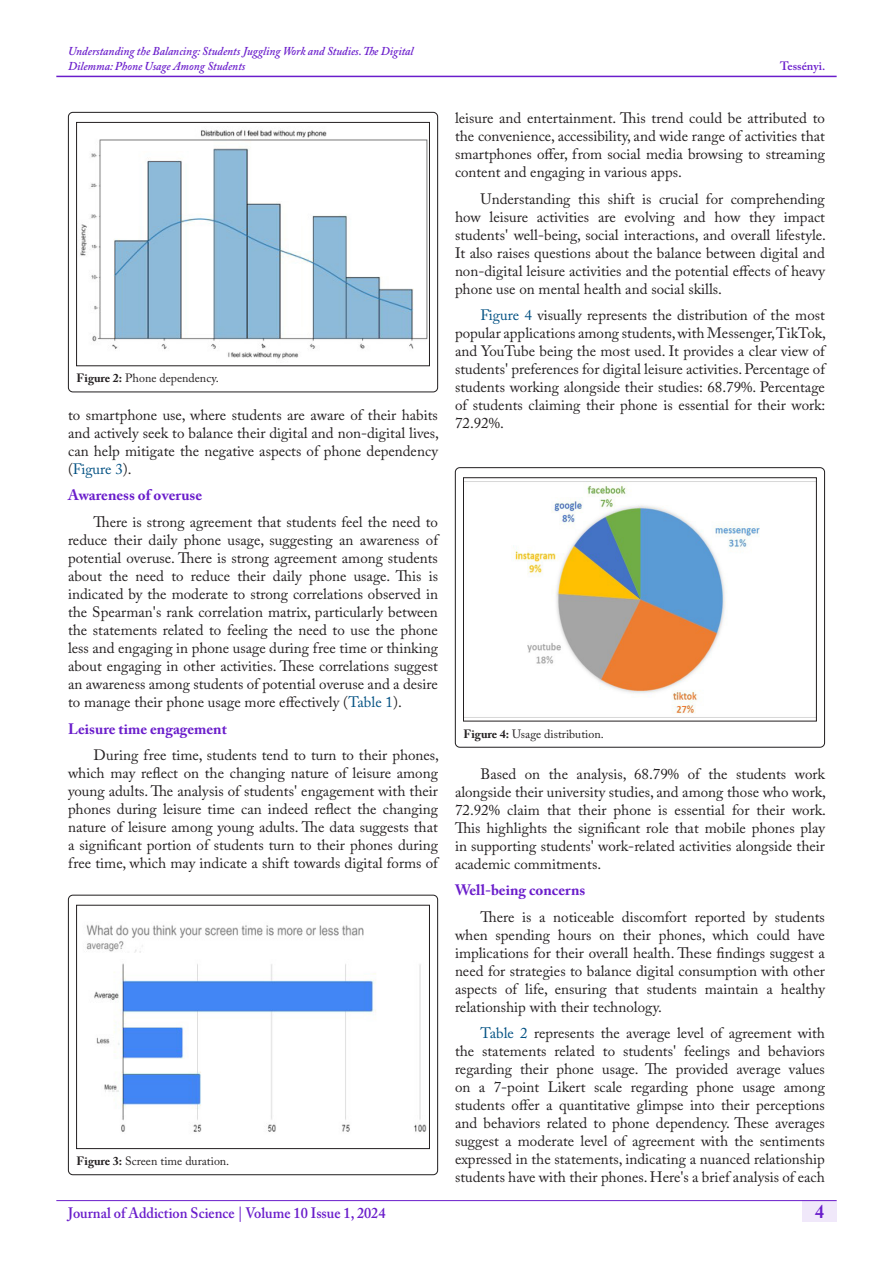
<style>
.page{position:relative;width:893px;height:1263px;background:#fff}
.page>*{position:absolute;margin:0;border:0;box-sizing:border-box;transform-origin:0 0}
.t1{font:700 19.5px "Adobe Caslon Pro";color:#6a1dcb;scale:.9 1}
.NewPara{font:15px/18px "Adobe Caslon Pro";color:#231f20;text-align:justify}
.Heading-02{font:700 15px "Adobe Caslon Pro";color:#6a1dcb}
.t2{font:600 15px "Adobe Caslon Pro";color:#6a1dcb;scale:.95 1}
.t3{font:italic 600 12px/14.4px "Adobe Caslon Pro";color:#6a1dcb;scale:.95 1}
.t4{font:12px "Adobe Caslon Pro";color:#231f20}
.t5{font:600 12px "Adobe Caslon Pro";color:#6a1dcb}
.s1{font-weight:700}
.s2{color:#005082}
</style>
<div class="page">
<div style="left:802px;top:1200px;width:35px;height:21px;background:#f0e8fa"></div>
<hr style="left:56px;top:1200px;width:781px;height:1px;background:#6a1dcb">
<hr style="left:56px;top:76px;width:781px;height:1px;background:#6a1dcb">
<div style="left:68px;top:112px;width:370px;height:280px;border:1px solid #201d1e;border-radius:4px"></div>
<img style="left:80px;top:130px;width:347px;height:229px">
<div style="left:68px;top:895px;width:370px;height:280px;border:1px solid #201d1e;border-radius:4px"></div>
<img style="left:86px;top:925px;width:341px;height:207px">
<div style="left:455px;top:467px;width:370px;height:281px;border:1px solid #201d1e;border-radius:4px"></div>
<img style="left:511px;top:485px;width:249px;height:229px">
<p class="t3" style="left:68px;top:44px;width:365px">Understanding the Balancing: Students Juggling Work and Studies. The Digital<br>Dilemma: Phone Usage Among Students</p>
<p class="t5" style="left:780px;top:59px;width:47px">Tessényi.</p>
<p class="t4" style="left:77px;top:371px;width:144px"><span class="s1">Figure 2:</span> Phone dependency.</p>
<p class="NewPara" style="left:68px;top:406px;width:372px">to smartphone use, where students are aware of their habits and actively seek to balance their digital and non-digital lives, can help mitigate the negative aspects of phone dependency (<span class="s2">Figure 3</span>).</p>
<p class="Heading-02" style="left:68px;top:486px;width:136px">Awareness of overuse</p>
<p class="NewPara" style="left:68px;top:513px;width:371px;text-indent:26px">There is strong agreement that students feel the need to reduce their daily phone usage, suggesting an awareness of potential overuse. There is strong agreement among students about the need to reduce their daily phone usage. This is indicated by the moderate to strong correlations observed in the Spearman's rank correlation matrix, particularly between the statements related to feeling the need to use the phone less and engaging in phone usage during free time or thinking about engaging in other activities. These correlations suggest an awareness among students of potential overuse and a desire to manage their phone usage more effectively (<span class="s2">Table 1</span>).</p>
<p class="Heading-02" style="left:68px;top:719px;width:160px">Leisure time engagement</p>
<p class="NewPara" style="left:68px;top:746px;width:372px;text-indent:26px">During free time, students tend to turn to their phones, which may reflect on the changing nature of leisure among young adults. The analysis of students' engagement with their phones during leisure time can indeed reflect the changing nature of leisure among young adults. The data suggests that a significant portion of students turn to their phones during free time, which may indicate a shift towards digital forms of</p>
<p class="t4" style="left:77px;top:1154px;width:154px"><span class="s1">Figure 3:</span> Screen time duration.</p>
<p class="NewPara" style="left:455px;top:109px;width:371px">leisure and entertainment. This trend could be attributed to the convenience, accessibility, and wide range of activities that smartphones offer, from social media browsing to streaming content and engaging in various apps.</p>
<p class="NewPara" style="left:455px;top:189px;width:372px;text-indent:26px">Understanding this shift is crucial for comprehending how leisure activities are evolving and how they impact students' well-being, social interactions, and overall lifestyle.<br>It also raises questions about the balance between digital and non-digital leisure activities and the potential effects of heavy phone use on mental health and social skills.</p>
<p class="NewPara" style="left:455px;top:306px;width:372px;text-indent:26px"><span class="s2">Figure 4</span> visually represents the distribution of the most popular applications among students, with Messenger, TikTok, and YouTube being the most used. It provides a clear view of students' preferences for digital leisure activities. Percentage of students working alongside their studies: 68.79%. Percentage of students claiming their phone is essential for their work:<br>72.92%.</p>
<p class="t4" style="left:463px;top:726px;width:142px"><span class="s1">Figure 4:</span> Usage distribution.</p>
<p class="NewPara" style="left:455px;top:764px;width:372px;text-indent:26px">Based on the analysis, 68.79% of the students work alongside their university studies, and among those who work, 72.92% claim that their phone is essential for their work.<br>This highlights the significant role that mobile phones play in supporting students' work-related activities alongside their academic commitments.</p>
<p class="Heading-02" style="left:455px;top:881px;width:132px">Well-being concerns</p>
<p class="NewPara" style="left:455px;top:907px;width:371px;text-indent:26px">There is a noticeable discomfort reported by students when spending hours on their phones, which could have implications for their overall health. These findings suggest a need for strategies to balance digital consumption with other aspects of life, ensuring that students maintain a healthy relationship with their technology.</p>
<p class="NewPara" style="left:455px;top:1024px;width:371px;text-indent:26px"><span class="s2">Table 2</span> represents the average level of agreement with the statements related to students' feelings and behaviors regarding their phone usage. The provided average values on a 7-point Likert scale regarding phone usage among students offer a quantitative glimpse into their perceptions and behaviors related to phone dependency. These averages suggest a moderate level of agreement with the sentiments expressed in the statements, indicating a nuanced relationship students have with their phones. Here's a brief analysis of each</p>
<p class="t2" style="left:68px;top:1204px;width:336px">Journal of Addiction Science | Volume 10 Issue 1, 2024</p>
<h1 class="t1" style="left:815px;top:1200px;width:11px">4</h1>
</div>
